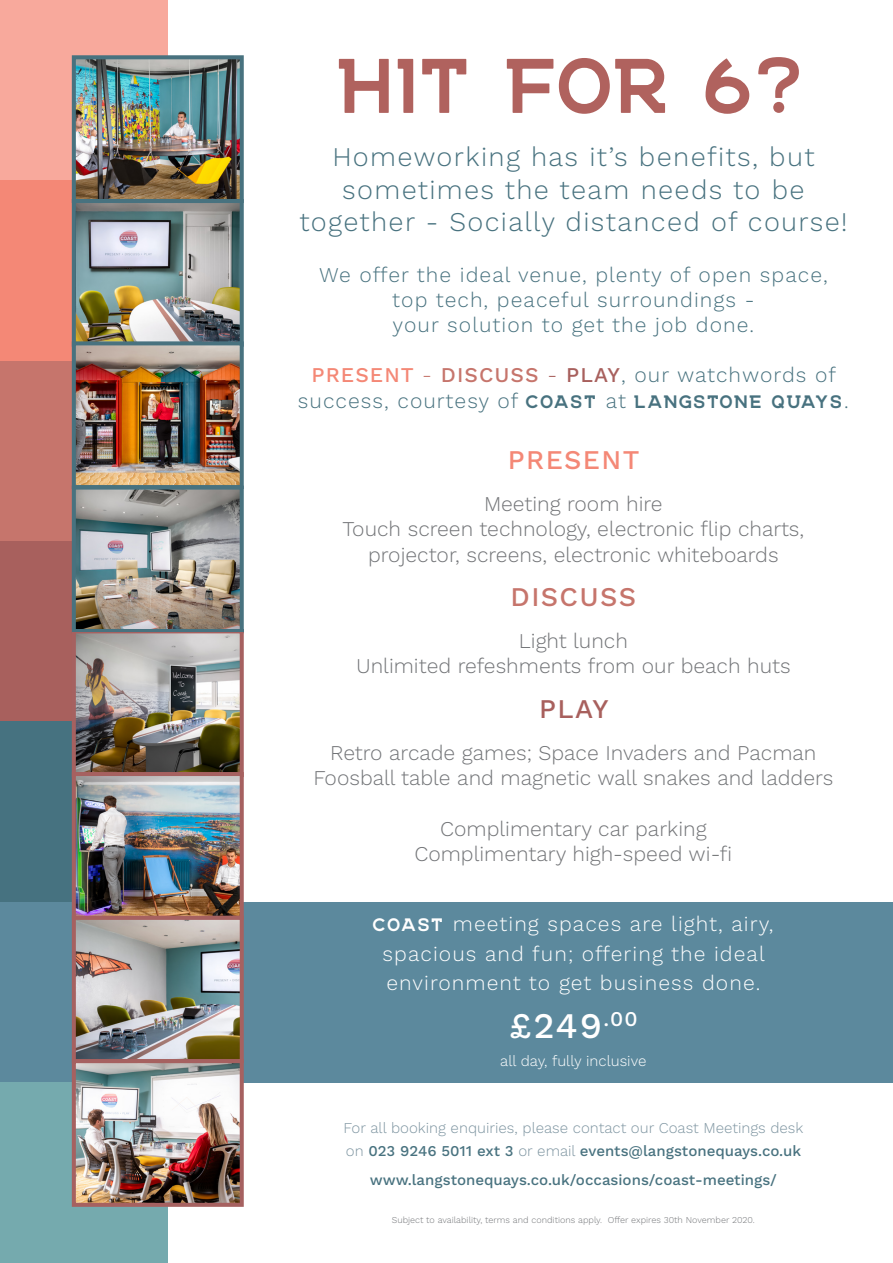
<style>
.page{position:relative;width:893px;height:1263px;background:#fff}
.page>*{position:absolute;margin:0;border:0;box-sizing:border-box;transform-origin:0 0}
.t1{font:700 90px "NORTHWEST";letter-spacing:-.02em;color:#b0625e}
.t2{font:500 36px "Work Sans";color:#fff}
.t3{font:300 27px/32.4px "Work Sans";letter-spacing:.05em;color:#48727f;text-align:center}
.t4{font:500 27px "Work Sans";letter-spacing:.05em;color:#f48876}
.t5{font:500 27px "Work Sans";letter-spacing:.05em;color:#c6756c}
.t6{font:500 27px "Work Sans";color:#a8605d}
.t7{font:300 21px "Work Sans";color:#727477}
.t8{font:300 21px/25.2px "Work Sans";letter-spacing:.05em;color:#48727f;text-align:center}
.t9{font:300 21px "Work Sans";letter-spacing:.05em;color:#fff}
.t10{font:300 15px/22.5px "Work Sans";color:#7d94a0}
.t11{font:500 15px "Work Sans";color:#48727f}
.t12{font:300 15px "Work Sans";color:#fff}
.t13{font:300 9px "Work Sans";color:#727477}
.s1{font-weight:500;color:#f48876}
.s2{color:#c6756c}
.s3{font-weight:500;color:#c6756c}
.s4{color:#a8605d}
.s5{font-weight:500;color:#a8605d}
.s6{font-family:"NORTHWEST";font-weight:700}
.s7{font-weight:500;color:#48727f}
</style>
<div class="page">
<div style="left:0;top:0;width:168px;height:181px;background:#f8a99c"></div>
<div style="left:0;top:181px;width:168px;height:180px;background:#f48876"></div>
<div style="left:0;top:361px;width:168px;height:180px;background:#c6756c"></div>
<div style="left:0;top:541px;width:168px;height:181px;background:#a8605d"></div>
<div style="left:0;top:722px;width:168px;height:180px;background:#467280"></div>
<div style="left:0;top:902px;width:893px;height:180px;background:#5c899d"></div>
<div style="left:0;top:1082px;width:168px;height:181px;background:#75aaae"></div>
<img style="left:77px;top:60px;width:162px;height:138px">
<div style="left:72px;top:55px;width:172px;height:148px;border:4px solid #48727f"></div>
<img style="left:77px;top:204px;width:162px;height:137px">
<div style="left:72px;top:199px;width:172px;height:148px;border:4px solid #48727f"></div>
<img style="left:77px;top:346px;width:162px;height:138px">
<div style="left:72px;top:341px;width:172px;height:148px;border:4px solid #48727f"></div>
<img style="left:77px;top:490px;width:162px;height:138px">
<div style="left:72px;top:485px;width:172px;height:148px;border:4px solid #48727f"></div>
<img style="left:77px;top:634px;width:162px;height:138px">
<div style="left:72px;top:629px;width:172px;height:148px;border:4px solid #a66160"></div>
<img style="left:77px;top:920px;width:162px;height:138px">
<div style="left:72px;top:915px;width:172px;height:148px;border:4px solid #a66160"></div>
<img style="left:77px;top:777px;width:162px;height:138px">
<div style="left:72px;top:772px;width:172px;height:148px;border:4px solid #a66160"></div>
<img style="left:77px;top:1064px;width:162px;height:138px">
<div style="left:72px;top:1059px;width:172px;height:148px;border:4px solid #a66160"></div>
<hr style="left:72px;top:629px;width:172px;height:2px;background:#48727f">
<p class="t1" style="left:339px;top:35px;width:470px">HIT FOR 6?</p>
<p class="t3" style="left:299px;top:142px;width:549px">Homeworking has it’s benefits, but sometimes the team needs to be together - Socially distanced of course!</p>
<p class="t8" style="left:319px;top:263px;width:510px">We offer the ideal venue, plenty of open space,</p>
<p class="t8" style="left:392px;top:288px;width:364px">top tech, peaceful surroundings -</p>
<p class="t8" style="left:393px;top:313px;width:363px">your solution to get the job done.</p>
<p class="t8" style="left:298px;top:363px;width:552px"><span class="s1">PRESENT</span> <span class="s2">-</span> <span class="s3">DISCUSS</span> <span class="s4">-</span> <span class="s5">PLAY</span>, our watchwords of success, courtesy of <span class="s6">COAST</span> at <span class="s6">LANGSTONE QUAYS</span>.</p>
<p class="t4" style="left:508px;top:444px;width:133px">PRESENT</p>
<p class="t7" style="left:484px;top:492px;width:180px">Meeting room hire</p>
<p class="t7" style="left:343px;top:517px;width:463px">Touch screen technology, electronic flip charts,</p>
<p class="t7" style="left:368px;top:542px;width:412px">projector, screens, electronic whiteboards</p>
<p class="t5" style="left:511px;top:581px;width:127px">DISCUSS</p>
<p class="t7" style="left:519px;top:629px;width:111px">Light lunch</p>
<p class="t7" style="left:356px;top:654px;width:436px">Unlimited refeshments from our beach huts</p>
<p class="t6" style="left:539px;top:693px;width:71px">PLAY</p>
<p class="t7" style="left:330px;top:740px;width:488px">Retro arcade games; Space Invaders and Pacman</p>
<p class="t7" style="left:313px;top:766px;width:521px">Foosball table and magnetic wall snakes and ladders</p>
<p class="t7" style="left:440px;top:816px;width:268px">Complimentary car parking</p>
<p class="t7" style="left:414px;top:841px;width:319px">Complimentary high-speed wi-fi</p>
<p class="t9" style="left:373px;top:912px;width:402px"><span class="s6">COAST</span> meeting spaces are light, airy,</p>
<p class="t9" style="left:383px;top:941px;width:384px">spacious and fun; offering the ideal</p>
<p class="t9" style="left:386px;top:971px;width:375px">environment to get business done.</p>
<p class="t2" style="left:509px;top:1005px;width:130px">£249<sup>.00</sup></p>
<p class="t12" style="left:500px;top:1052px;width:148px">all day, fully inclusive</p>
<p class="t10" style="left:344px;top:1117px;width:461px">For all booking enquiries, please contact our Coast Meetings desk on <span class="s7">023 9246 5011 ext 3</span> or email <span class="s7">events@langstonequays.co.uk</span></p>
<p class="t11" style="left:370px;top:1171px;width:409px">www.langstonequays.co.uk/occasions/coast-meetings/</p>
<p class="t13" style="left:392px;top:1215px;width:365px">Subject to availability, terms and conditions apply. Offer expires 30th November 2020.</p>
</div>
